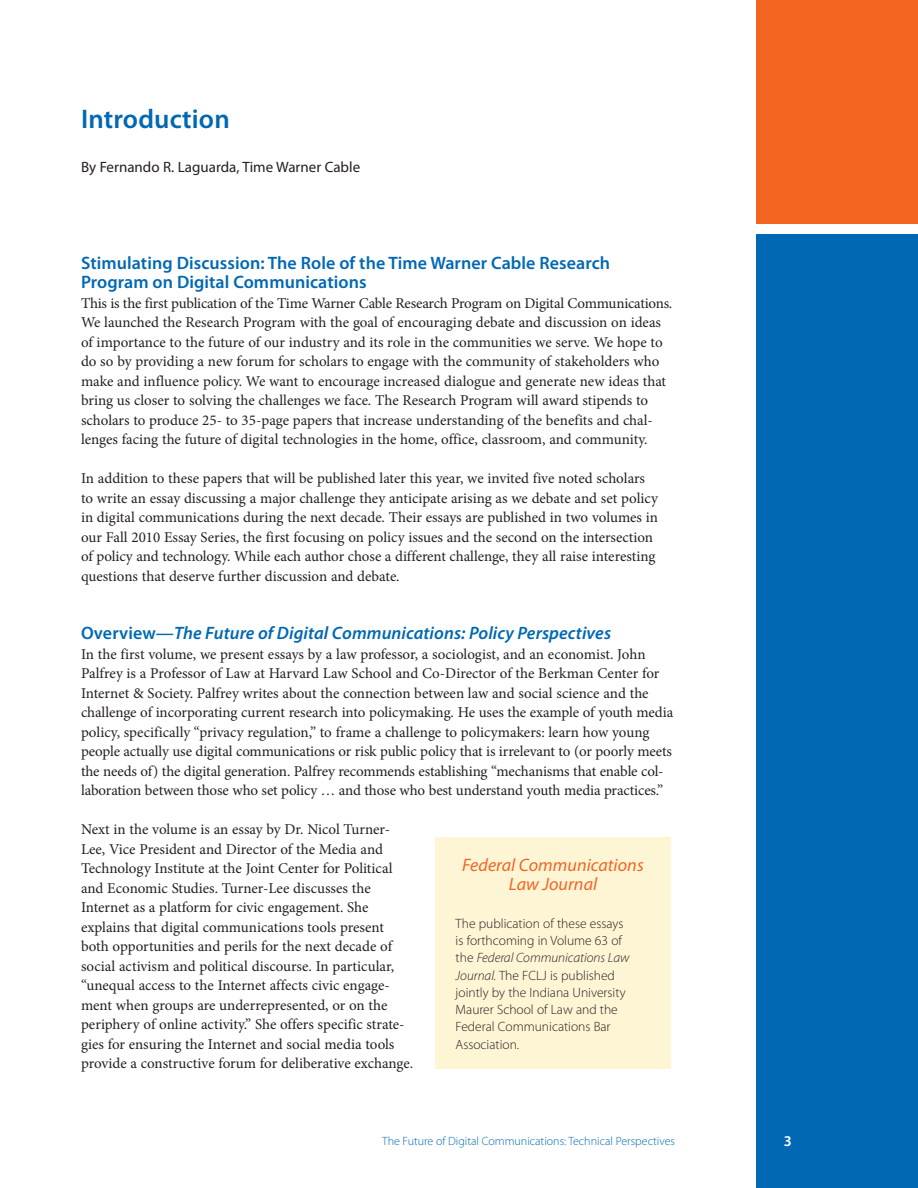
<style>
.page{position:relative;width:918px;height:1188px;background:#fff}
.page>*{position:absolute;margin:0;border:0;box-sizing:border-box;transform-origin:0 0}
.Text__Article_Title{font:600 27px "Myriad Pro";letter-spacing:.005em;color:#0168b3}
.Text__Subhead_1{font:600 18px/19.5px "Myriad Pro";letter-spacing:.005em;color:#0168b3}
.Text__Subhead_1-2{font:italic 600 18px "Myriad Pro";letter-spacing:.005em;color:#0168b3}
.Sidebar__Head{font:italic 18px/19.5px "Myriad Pro";letter-spacing:.005em;color:#f36421;text-align:center}
.Text__Body_Text{font:15px/19.5px "Minion Pro";letter-spacing:-.005em;color:#231f20}
.Text__Author_Name{font:15px "Myriad Pro";color:#231f20}
.Master_Page__Page_Nu{font:600 15px "Myriad Pro";color:#fff}
.Sidebar_Text{font:300 13.5px/17.2px "Myriad Pro";color:#231f20}
.Master_Page__Footer{font:300 12px "Myriad Pro";color:#0168b3}
.s1{font-style:normal}
.s2{font-style:italic}
</style>
<div class="page">
<div style="left:435px;top:837px;width:236px;height:232px;background:#fef5d5"></div>
<div style="left:756px;top:0;width:162px;height:224px;background:#f36421"></div>
<div style="left:756px;top:234px;width:162px;height:954px;background:#0168b3"></div>
<p class="Text__Article_Title" style="left:81px;top:102px;width:150px">Introduction</p>
<p class="Text__Author_Name" style="left:81px;top:158px;width:281px">By Fernando R. Laguarda, Time Warner Cable</p>
<p class="Text__Subhead_1" style="left:81px;top:252px;width:531px">Stimulating Discussion: The Role of the Time Warner Cable Research<br>Program on Digital Communications</p>
<p class="Text__Body_Text" style="left:81px;top:293px;width:593px">This is the first publication of the Time Warner Cable Research Program on Digital Communications.<br>We launched the Research Program with the goal of encouraging debate and discussion on ideas of importance to the future of our industry and its role in the communities we serve. We hope to do so by providing a new forum for scholars to engage with the community of stakeholders who make and influence policy. We want to encourage increased dialogue and generate new ideas that bring us closer to solving the challenges we face. The Research Program will award stipends to scholars to produce 25- to 35-page papers that increase understanding of the benefits and chal&shy;lenges facing the future of digital technologies in the home, office, classroom, and community.</p>
<p class="Text__Body_Text" style="left:81px;top:469px;width:579px">In addition to these papers that will be published later this year, we invited five noted scholars to write an essay discussing a major challenge they anticipate arising as we debate and set policy in digital communications during the next decade. Their essays are published in two volumes in our Fall 2010 Essay Series, the first focusing on policy issues and the second on the intersection of policy and technology. While each author chose a different challenge, they all raise interesting questions that deserve further discussion and debate.</p>
<p class="Text__Subhead_1-2" style="left:81px;top:622px;width:532px"><span class="s1">Overview—</span>The Future of Digital Communications: Policy Perspectives</p>
<p class="Text__Body_Text" style="left:81px;top:644px;width:594px">In the first volume, we present essays by a law professor, a sociologist, and an economist. John Palfrey is a Professor of Law at Harvard Law School and Co-Director of the Berkman Center for Internet &amp; Society. Palfrey writes about the connection between law and social science and the challenge of incorporating current research into policymaking. He uses the example of youth media policy, specifically “privacy regulation,” to frame a challenge to policymakers: learn how young people actually use digital communications or risk public policy that is irrelevant to (or poorly meets the needs of) the digital generation. Palfrey recommends establishing “mechanisms that enable col&shy;laboration between those who set policy … and those who best understand youth media practices.”</p>
<p class="Text__Body_Text" style="left:81px;top:820px;width:334px">Next in the volume is an essay by Dr. Nicol Turner-Lee, Vice President and Director of the Media and Technology Institute at the Joint Center for Political and Economic Studies. Turner-Lee discusses the Internet as a platform for civic engagement. She explains that digital communications tools present both opportunities and perils for the next decade of social activism and political discourse. In particular, “unequal access to the Internet affects civic engage&shy;ment when groups are underrepresented, or on the periphery of online activity.” She offers specific strate&shy;gies for ensuring the Internet and social media tools provide a constructive forum for deliberative exchange.</p>
<p class="Sidebar__Head" style="left:462px;top:855px;width:183px">Federal Communications<br>Law Journal</p>
<p class="Sidebar_Text" style="left:456px;top:915px;width:175px">The publication of these essays is forthcoming in Volume 63 of the <span class="s2">Federal Communications Law<br>Journal.</span> The FCLJ is published jointly by the Indiana University<br>Maurer School of Law and the<br>Federal Communications Bar<br>Association.</p>
<p class="Master_Page__Footer" style="left:382px;top:1133px;width:294px">The Future of Digital Communications: Technical Perspectives</p>
<p class="Master_Page__Page_Nu" style="left:784px;top:1131px;width:10px">3</p>
</div>
